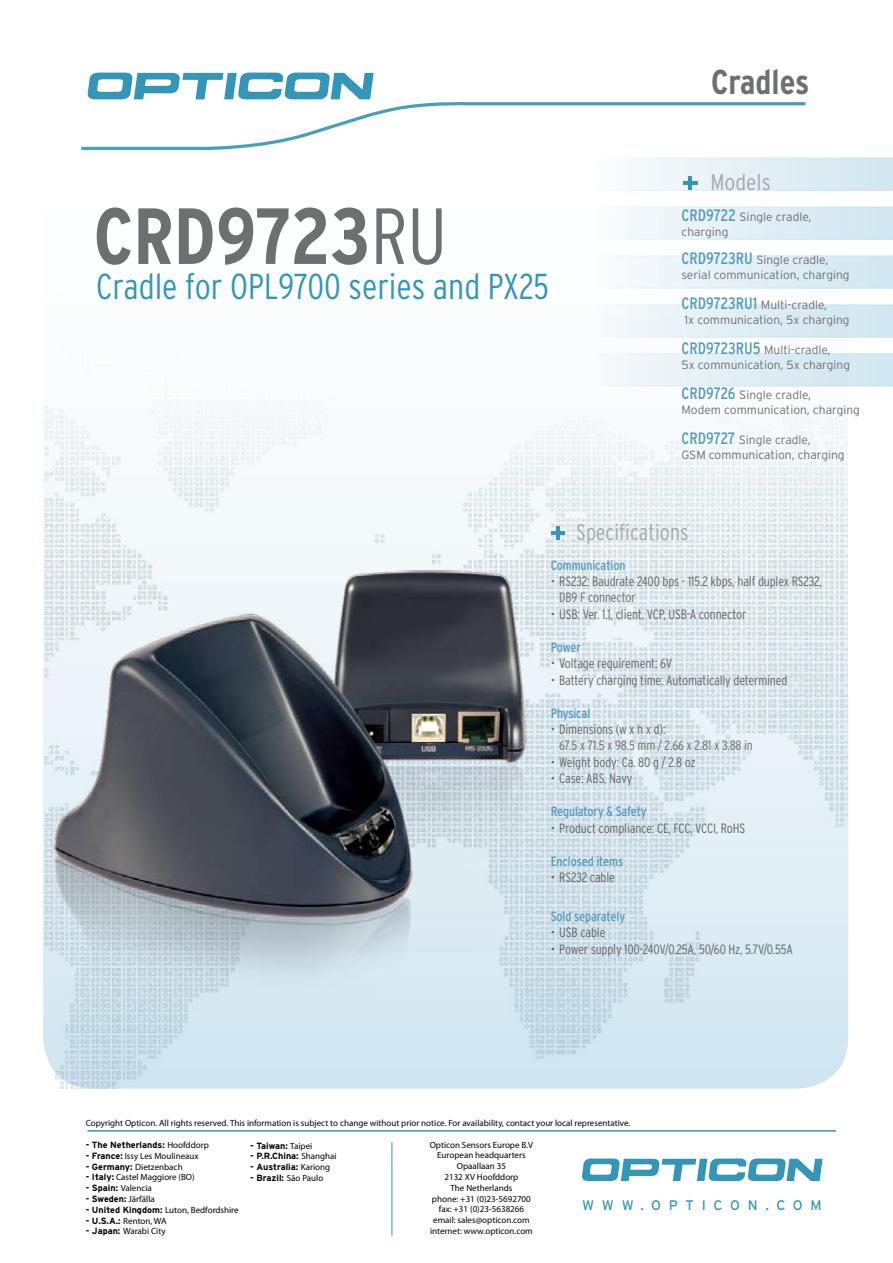
<style>
.page{position:relative;width:893px;height:1263px;background:#fff}
.page>*{position:absolute;margin:0;border:0;box-sizing:border-box;transform-origin:0 0}
.t1{font:700 condensed 79.35px "Interstate";letter-spacing:-.005em;color:#6d6f71}
.t2{font:300 condensed 36px "Interstate";color:#3397b9}
.t3{font:700 condensed 34.5px "Interstate";color:#6d6f71}
.t4{font:300 condensed 22.5px "Interstate";color:#a7a9ac}
.t5{font:300 condensed 22.5px "Interstate";color:#a7a9ac;scale:1.08 1}
.t6{font:13.95px "Interstate";letter-spacing:.56em;color:#3396b8}
.t7{font:300 condensed 13.5px "Interstate";letter-spacing:-.01em;color:#636467}
.t8{font:condensed 13.5px "Interstate";letter-spacing:-.01em;color:#569bbe}
.t9{font:300 condensed 13.5px "Interstate";letter-spacing:-.01em;color:#6d6f71}
.t10{font:300 12px/15px "Interstate";color:#6d6f71}
.t11{font:9px/10.8px "Myriad Pro";color:#000;text-align:center}
.t12{font:700 9px "Interstate";color:#000}
.s1{font-weight:300}
.s2{font-weight:400;font-stretch:condensed;font-size:16.5px;color:#569bbe}
.s3{font-family:"Myriad Pro";font-weight:400}
.s4{font-family:"Interstate";font-weight:700}
</style>
<div class="page">
<svg style="left:81px;top:73px;width:725px;height:77px"></svg>
<img style="left:43px;top:396px;width:804px;height:693px">
<svg style="left:614px;top:206px;width:279px;height:34px"></svg>
<svg style="left:614px;top:255px;width:279px;height:34px"></svg>
<svg style="left:608px;top:304px;width:285px;height:34px"></svg>
<svg style="left:608px;top:353px;width:285px;height:34px"></svg>
<svg style="left:619px;top:158px;width:274px;height:33px"></svg>
<hr style="left:683px;top:181px;width:15px;height:3px;background:#3396b8">
<hr style="left:688px;top:176px;width:4px;height:14px;background:#3396b8">
<img style="left:43px;top:455px;width:535px;height:547px">
<hr style="left:87px;top:1130px;width:749px;height:1px;background:#3396b8">
<hr style="left:392px;top:1142px;width:1px;height:93px;background:#3396b8">
<svg style="left:581px;top:1158px;width:242px;height:23px"></svg>
<h1 class="t1" style="left:94px;top:192px;width:355px">CRD9723<span class="s1">RU</span></h1>
<h2 class="t2" style="left:96px;top:266px;width:454px">Cradle for OPL9700 series and PX25</h2>
<h3 class="t3" style="left:711px;top:63px;width:100px">Cradles</h3>
<h3 class="t5" style="left:710px;top:169px;width:58px">Models</h3>
<h3 class="t10" style="left:681px;top:209px;width:132px"><span class="s2">CRD9722</span> Single cradle, charging</h3>
<h3 class="t10" style="left:681px;top:252px;width:170px"><span class="s2">CRD9723RU</span> Single cradle, serial communication, charging</h3>
<h3 class="t10" style="left:681px;top:297px;width:170px"><span class="s2">CRD9723RU1</span> Multi-cradle,<br>1x communication, 5x charging</h3>
<h3 class="t10" style="left:681px;top:342px;width:170px"><span class="s2">CRD9723RU5</span> Multi-cradle,<br>5x communication, 5x charging</h3>
<h3 class="t10" style="left:681px;top:387px;width:180px"><span class="s2">CRD9726</span> Single cradle,<br>Modem communication, charging</h3>
<h3 class="t10" style="left:681px;top:432px;width:165px"><span class="s2">CRD9727</span> Single cradle,<br>GSM communication, charging</h3>
<h3 class="t4" style="left:576px;top:519px;width:114px">Specifications</h3>
<h3 class="t8" style="left:551px;top:557px;width:76px">Communication</h3>
<h3 class="t7" style="left:551px;top:574px;width:273px">• RS232: Baudrate 2400 bps - 115.2 kbps, half duplex RS232,</h3>
<h3 class="t9" style="left:559px;top:590px;width:78px">DB9 F connector</h3>
<h3 class="t7" style="left:551px;top:606px;width:197px">• USB: Ver. 1.1, client, VCP, USB-A connector</h3>
<h3 class="t8" style="left:551px;top:639px;width:32px">Power</h3>
<h3 class="t7" style="left:551px;top:656px;width:123px">• Voltage requirement: 6V</h3>
<h3 class="t7" style="left:551px;top:672px;width:238px">• Battery charging time: Automatically determined</h3>
<h3 class="t8" style="left:551px;top:705px;width:41px">Physical</h3>
<h3 class="t7" style="left:551px;top:722px;width:116px">• Dimensions (w x h x d):</h3>
<h3 class="t9" style="left:559px;top:738px;width:195px">67.5 x 71.5 x 98.5 mm / 2.66 x 2.81 x 3.88 in</h3>
<h3 class="t7" style="left:551px;top:755px;width:146px">• Weight body: Ca. 80 g / 2.8 oz</h3>
<h3 class="t7" style="left:551px;top:771px;width:83px">• Case: ABS, Navy</h3>
<h3 class="t8" style="left:551px;top:804px;width:97px">Regulatory &amp; Safety</h3>
<h3 class="t7" style="left:551px;top:820px;width:196px">• Product compliance: CE, FCC, VCCI, RoHS</h3>
<h3 class="t8" style="left:551px;top:854px;width:74px">Enclosed items</h3>
<h3 class="t7" style="left:551px;top:870px;width:66px">• RS232 cable</h3>
<h3 class="t8" style="left:551px;top:908px;width:76px">Sold separately</h3>
<h3 class="t7" style="left:551px;top:925px;width:56px">• USB cable</h3>
<h3 class="t7" style="left:551px;top:941px;width:244px">• Power supply 100-240V/0.25A, 50/60 Hz, 5.7V/0.55A</h3>
<p class="t11" style="left:86px;top:1118px;width:546px">Copyright Opticon. All rights reserved. This information is subject to change without prior notice. For availability, contact your local representative.</p>
<p class="t12" style="left:86px;top:1140px;width:125px">- The Netherlands: <span class="s3">Hoofddorp</span></p>
<p class="t11" style="left:86px;top:1150px;width:115px"><span class="s4">- France:</span> Issy Les Moulineaux</p>
<p class="t11" style="left:86px;top:1161px;width:98px"><span class="s4">- Germany:</span> Dietzenbach</p>
<p class="t11" style="left:86px;top:1172px;width:110px"><span class="s4">- Italy:</span> Castel Maggiore (BO)</p>
<p class="t11" style="left:86px;top:1183px;width:68px"><span class="s4">- Spain:</span> Valencia</p>
<p class="t12" style="left:86px;top:1194px;width:71px">- Sweden: <span class="s3">Järfälla</span></p>
<p class="t11" style="left:86px;top:1204px;width:154px"><span class="s4">- United Kingdom:</span> Luton, Bedfordshire</p>
<p class="t11" style="left:86px;top:1215px;width:82px"><span class="s4">- U.S.A.:</span> Renton, WA</p>
<p class="t11" style="left:86px;top:1226px;width:81px"><span class="s4">- Japan:</span> Warabi City</p>
<p class="t11" style="left:430px;top:1139px;width:105px">Opticon Sensors Europe B.V<br>European headquarters<br>Opaallaan 35<br>2132 XV Hoofddorp<br>The Netherlands<br>phone: +31 (0)23-5692700 fax: +31 (0)23-5638266 email: sales@opticon.com internet: www.opticon.com</p>
<p class="t12" style="left:250px;top:1140px;width:64px">- Taiwan: <span class="s3">Taipei</span></p>
<p class="t12" style="left:250px;top:1151px;width:88px">- P.R.China: <span class="s3">Shanghai</span></p>
<p class="t12" style="left:250px;top:1162px;width:81px">- Australia: <span class="s3">Kariong</span></p>
<p class="t12" style="left:250px;top:1173px;width:74px">- Brazil: <span class="s3">São Paulo</span></p>
<h3 class="t6" style="left:582px;top:1197px;width:241px">WWW.OPTICON.COM</h3>
</div>
